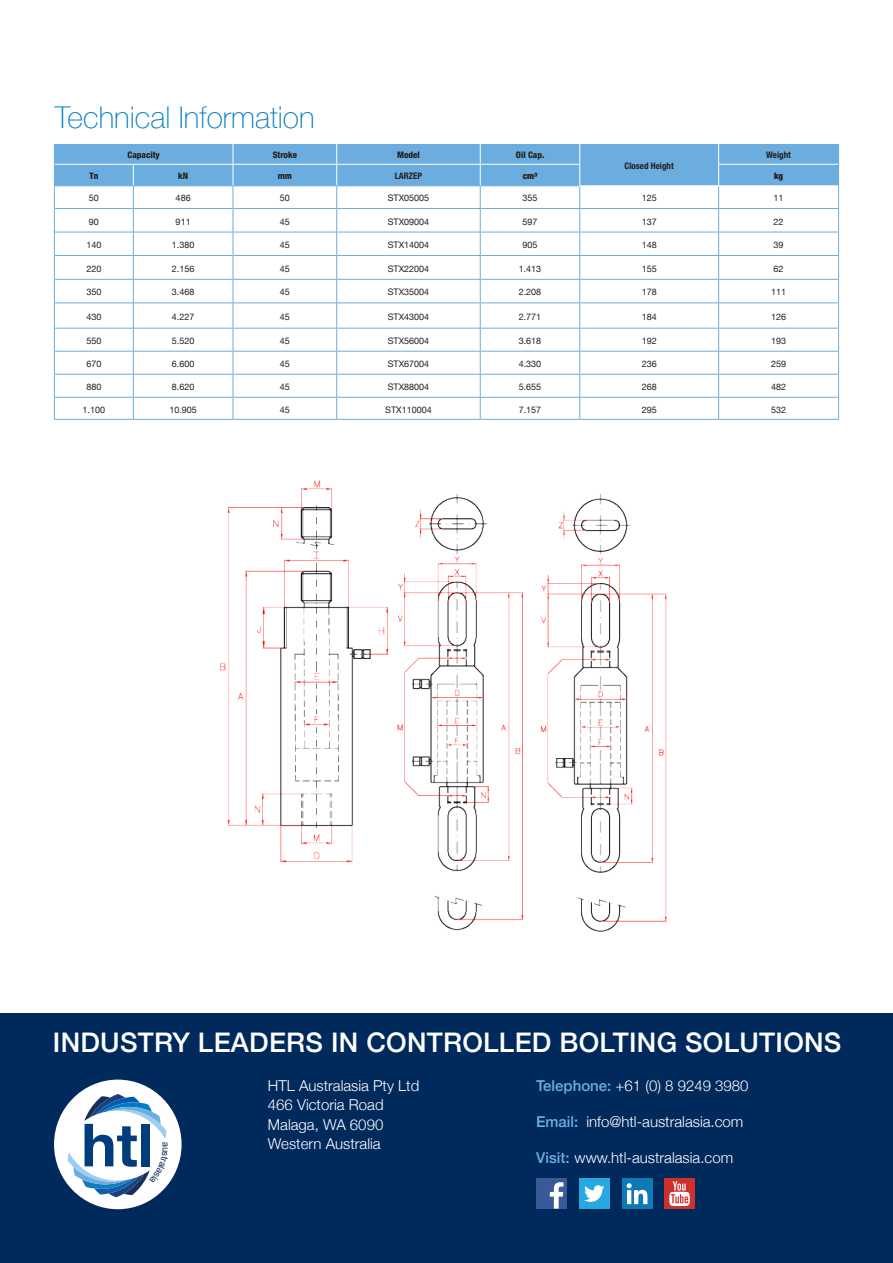
<style>
.page{position:relative;width:893px;height:1263px;background:#fff}
.page>*{position:absolute;margin:0;border:0;box-sizing:border-box;transform-origin:0 0}
.t1{font:100 30px "Helvetica Neue";color:#007cc2}
.t2{font:500 27px "Helvetica Neue";letter-spacing:.01em;color:#fff}
.t3{font:300 15px/19.5px "Helvetica Neue";color:#fff}
.t4{font:9px "Helvetica Neue";color:#231f20}
.t5{font:800 condensed 9px "Helvetica Neue";color:#231f20}
.t6{font:700 condensed 9px "Helvetica Neue";color:#231f20}
.t7{font:700 condensed 9px "Helvetica Neue";color:#231f20}
.t8{font:900 condensed 9px "Helvetica Neue";color:#231f20}
.s1{font-weight:500;color:#6caddf}
</style>
<div class="page">
<div style="left:0;top:1013px;width:893px;height:250px;background:#00295c"></div>
<div style="left:579px;top:1178px;width:30px;height:31px;background:#27a8e0"></div>
<svg style="left:584px;top:1185px;width:20px;height:17px"></svg>
<div style="left:536px;top:1178px;width:31px;height:31px;background:#3a5998"></div>
<svg style="left:550px;top:1182px;width:13px;height:27px"></svg>
<div style="left:622px;top:1178px;width:30px;height:31px;background:#0d7ab5"></div>
<svg style="left:626px;top:1183px;width:22px;height:22px"></svg>
<div style="left:664px;top:1178px;width:31px;height:31px;background:#ce312c"></div>
<svg style="left:669px;top:1181px;width:21px;height:25px"></svg>
<div style="left:54px;top:1079px;width:128px;height:130px;background:#fff;border-radius:50%"></div>
<img style="left:220px;top:480px;width:447px;height:452px">
<hr style="left:54px;top:419px;width:79px;height:1px;background:#6caddf">
<hr style="left:133px;top:419px;width:100px;height:1px;background:#6caddf">
<hr style="left:233px;top:419px;width:104px;height:1px;background:#6caddf">
<hr style="left:337px;top:419px;width:143px;height:1px;background:#6caddf">
<hr style="left:480px;top:419px;width:100px;height:1px;background:#6caddf">
<hr style="left:580px;top:419px;width:139px;height:1px;background:#6caddf">
<hr style="left:719px;top:419px;width:120px;height:1px;background:#6caddf">
<svg style="left:54px;top:143px;width:785px;height:276px"></svg>
<svg style="left:68px;top:1094px;width:100px;height:103px"></svg>
<h1 class="t1" style="left:55px;top:94px;width:261px">Technical Information</h1>
<p class="t5" style="left:128px;top:149px;width:34px">Capacity</p>
<p class="t5" style="left:273px;top:149px;width:26px">Stroke</p>
<p class="t5" style="left:397px;top:149px;width:24px">Model</p>
<p class="t5" style="left:516px;top:149px;width:30px">Oil Cap.</p>
<p class="t6" style="left:766px;top:148px;width:26px">Weight</p>
<p class="t6" style="left:625px;top:158px;width:51px">Closed Height</p>
<p class="t5" style="left:89px;top:170px;width:10px">Tn</p>
<p class="t5" style="left:178px;top:170px;width:12px">kN</p>
<p class="t5" style="left:278px;top:170px;width:16px">mm</p>
<p class="t7" style="left:395px;top:170px;width:29px">LARZEP</p>
<p class="t8" style="left:523px;top:169px;width:16px">cm³</p>
<p class="t8" style="left:774px;top:169px;width:11px">kg</p>
<p class="t4" style="left:89px;top:193px;width:12px">50</p>
<p class="t4" style="left:176px;top:193px;width:17px">486</p>
<p class="t4" style="left:280px;top:193px;width:12px">50</p>
<p class="t4" style="left:388px;top:193px;width:43px">STX05005</p>
<p class="t4" style="left:522px;top:193px;width:17px">355</p>
<p class="t4" style="left:642px;top:193px;width:17px">125</p>
<p class="t4" style="left:774px;top:193px;width:12px">11</p>
<p class="t4" style="left:89px;top:216px;width:12px">90</p>
<p class="t4" style="left:176px;top:216px;width:17px">911</p>
<p class="t4" style="left:280px;top:216px;width:12px">45</p>
<p class="t4" style="left:388px;top:216px;width:43px">STX09004</p>
<p class="t4" style="left:522px;top:216px;width:17px">597</p>
<p class="t4" style="left:642px;top:216px;width:17px">137</p>
<p class="t4" style="left:774px;top:216px;width:12px">22</p>
<p class="t4" style="left:86px;top:239px;width:17px">140</p>
<p class="t4" style="left:172px;top:239px;width:24px">1.380</p>
<p class="t4" style="left:280px;top:239px;width:12px">45</p>
<p class="t4" style="left:388px;top:239px;width:43px">STX14004</p>
<p class="t4" style="left:522px;top:239px;width:17px">905</p>
<p class="t4" style="left:642px;top:239px;width:17px">148</p>
<p class="t4" style="left:774px;top:239px;width:12px">39</p>
<p class="t4" style="left:86px;top:263px;width:17px">220</p>
<p class="t4" style="left:172px;top:263px;width:24px">2.156</p>
<p class="t4" style="left:280px;top:263px;width:12px">45</p>
<p class="t4" style="left:388px;top:263px;width:43px">STX22004</p>
<p class="t4" style="left:519px;top:263px;width:24px">1.413</p>
<p class="t4" style="left:642px;top:263px;width:17px">155</p>
<p class="t4" style="left:774px;top:263px;width:12px">62</p>
<p class="t4" style="left:86px;top:287px;width:17px">350</p>
<p class="t4" style="left:172px;top:287px;width:24px">3.468</p>
<p class="t4" style="left:280px;top:287px;width:12px">45</p>
<p class="t4" style="left:388px;top:287px;width:43px">STX35004</p>
<p class="t4" style="left:519px;top:287px;width:24px">2.208</p>
<p class="t4" style="left:642px;top:287px;width:17px">178</p>
<p class="t4" style="left:771px;top:287px;width:17px">111</p>
<p class="t4" style="left:86px;top:311px;width:17px">430</p>
<p class="t4" style="left:172px;top:311px;width:24px">4.227</p>
<p class="t4" style="left:280px;top:311px;width:12px">45</p>
<p class="t4" style="left:388px;top:311px;width:43px">STX43004</p>
<p class="t4" style="left:519px;top:311px;width:24px">2.771</p>
<p class="t4" style="left:642px;top:311px;width:17px">184</p>
<p class="t4" style="left:771px;top:311px;width:17px">126</p>
<p class="t4" style="left:86px;top:335px;width:17px">550</p>
<p class="t4" style="left:172px;top:335px;width:24px">5.520</p>
<p class="t4" style="left:280px;top:335px;width:12px">45</p>
<p class="t4" style="left:388px;top:335px;width:43px">STX56004</p>
<p class="t4" style="left:519px;top:335px;width:24px">3.618</p>
<p class="t4" style="left:642px;top:335px;width:17px">192</p>
<p class="t4" style="left:771px;top:335px;width:17px">193</p>
<p class="t4" style="left:86px;top:358px;width:17px">670</p>
<p class="t4" style="left:172px;top:358px;width:24px">6.600</p>
<p class="t4" style="left:280px;top:358px;width:12px">45</p>
<p class="t4" style="left:388px;top:358px;width:43px">STX67004</p>
<p class="t4" style="left:519px;top:358px;width:24px">4.330</p>
<p class="t4" style="left:642px;top:358px;width:17px">236</p>
<p class="t4" style="left:771px;top:358px;width:17px">259</p>
<p class="t4" style="left:86px;top:381px;width:17px">880</p>
<p class="t4" style="left:172px;top:381px;width:24px">8.620</p>
<p class="t4" style="left:280px;top:381px;width:12px">45</p>
<p class="t4" style="left:388px;top:381px;width:43px">STX88004</p>
<p class="t4" style="left:519px;top:381px;width:24px">5.655</p>
<p class="t4" style="left:642px;top:381px;width:17px">268</p>
<p class="t4" style="left:771px;top:381px;width:17px">482</p>
<p class="t4" style="left:83px;top:404px;width:24px">1.100</p>
<p class="t4" style="left:169px;top:404px;width:29px">10.905</p>
<p class="t4" style="left:280px;top:404px;width:12px">45</p>
<p class="t4" style="left:385px;top:404px;width:48px">STX110004</p>
<p class="t4" style="left:519px;top:404px;width:24px">7.157</p>
<p class="t4" style="left:642px;top:404px;width:17px">295</p>
<p class="t4" style="left:771px;top:404px;width:17px">532</p>
<h2 class="t2" style="left:53px;top:1021px;width:790px">INDUSTRY LEADERS IN CONTROLLED BOLTING SOLUTIONS</h2>
<h3 class="t3" style="left:268px;top:1074px;width:153px">HTL Australasia Pty Ltd<br>466 Victoria Road<br>Malaga, WA 6090<br>Western Australia</h3>
<h3 class="t3" style="left:536px;top:1075px;width:214px"><span class="s1">Telephone:</span> +61 (0) 8 9249 3980</h3>
<h3 class="t3" style="left:536px;top:1111px;width:209px"><span class="s1">Email:</span> info@htl-australasia.com</h3>
<h3 class="t3" style="left:536px;top:1147px;width:199px"><span class="s1">Visit:</span> www.htl-australasia.com</h3>
</div>
